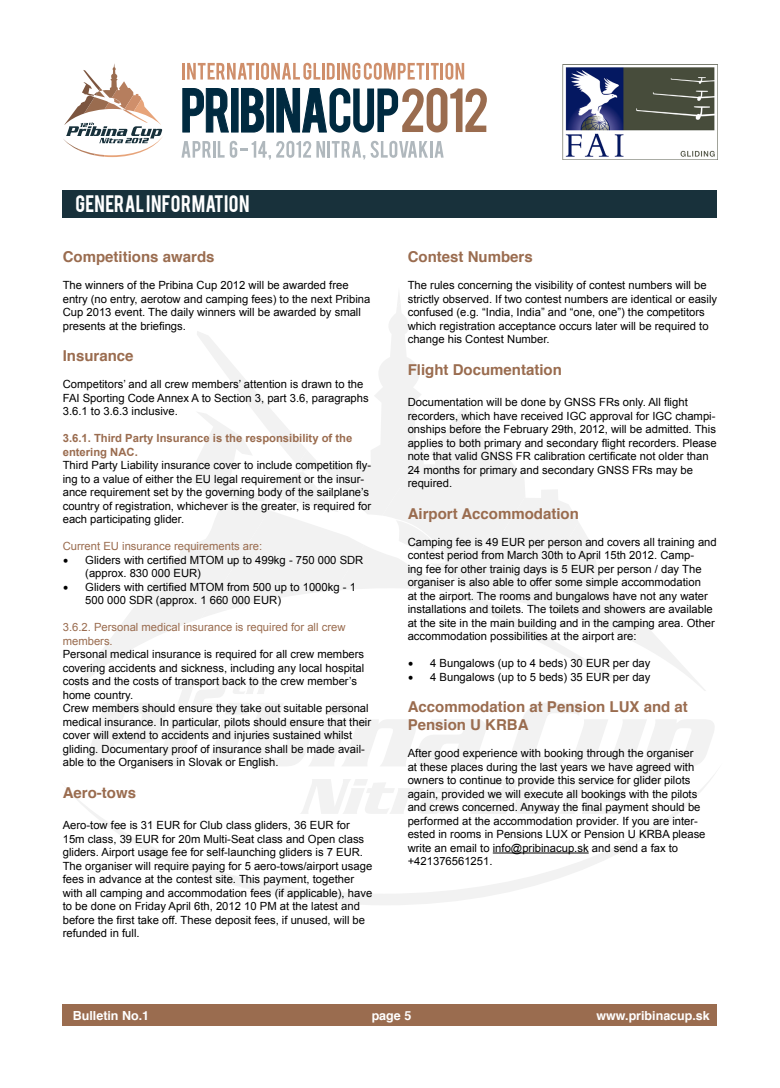
<style>
.page{position:relative;width:780px;height:1088px;background:#fff}
.page>*{position:absolute;margin:0;border:0;box-sizing:border-box;transform-origin:0 0}
.t1{font:18.75px "Bebas";letter-spacing:.02em;color:#fff}
.t2{font:700 15px/18px "Helvetica";color:#9a6c4f}
.t3{font:700 12.5px "Helvetica";color:#fff}
.t4{font:11.25px/13.5px "Arial";color:#000}
.t5{font:11.25px/13.5px "Arial";color:#9a6c4f}
.t6{font:700 11.25px/13.5px "Arial";color:#9a6c4f}
.s1{font-family:"Minion Pro";font-size:15px}
</style>
<div class="page">
<svg style="left:82px;top:703px;width:632px;height:63px;fill:#f2f2f2"></svg>
<svg style="left:331px;top:763px;width:384px;height:142px"></svg>
<svg style="left:71px;top:563px;width:104px;height:129px"></svg>
<svg style="left:68px;top:779px;width:390px;height:124px"></svg>
<svg style="left:470px;top:779px;width:158px;height:35px"></svg>
<svg style="left:175px;top:294px;width:531px;height:413px"></svg>
<img style="left:562px;top:64px;width:155px;height:96px">
<svg style="left:63px;top:63px;width:100px;height:94px"></svg>
<hr style="left:182px;top:63px;width:3px;height:17px;background:#cf8f6b">
<svg style="left:187px;top:63px;width:67px;height:17px"></svg>
<hr style="left:256px;top:63px;width:3px;height:17px;background:#cf8f6b">
<svg style="left:261px;top:63px;width:163px;height:17px"></svg>
<hr style="left:426px;top:63px;width:3px;height:17px;background:#cf8f6b">
<svg style="left:431px;top:63px;width:7px;height:17px"></svg>
<hr style="left:440px;top:63px;width:3px;height:17px;background:#cf8f6b">
<svg style="left:445px;top:63px;width:19px;height:17px"></svg>
<svg style="left:182px;top:88px;width:47px;height:45px"></svg>
<div style="left:231px;top:88px;width:7px;height:44px;background:#002a40"></div>
<svg style="left:241px;top:88px;width:23px;height:45px"></svg>
<div style="left:266px;top:88px;width:8px;height:44px;background:#002a40;border:1px solid #002a40"></div>
<svg style="left:276px;top:87px;width:211px;height:46px"></svg>
<svg style="left:181px;top:141px;width:43px;height:17px"></svg>
<svg style="left:230px;top:141px;width:95px;height:18px"></svg>
<hr style="left:327px;top:141px;width:3px;height:17px;background:#b0b8bd">
<svg style="left:332px;top:141px;width:111px;height:18px"></svg>
<div style="left:63px;top:1004px;width:654px;height:21px;background:#9a6c4f"></div>
<div style="left:63px;top:190px;width:654px;height:28px;background:#18313b"></div>
<hr style="left:493px;top:852px;width:95px;height:1px;background:#000">
<h1 class="t1" style="left:75px;top:190px;width:176px">GENERAL INFORMATION</h1>
<h2 class="t2" style="left:63px;top:248px;width:153px">Competitions awards</h2>
<p class="t4" style="left:63px;top:279px;width:309px">The winners of the Pribina Cup 2012 will be awarded free entry (no entry, aerotow and camping fees) to the next Pribina Cup 2013 event. The daily winners will be awarded by small presents at the briefings.</p>
<h2 class="t2" style="left:63px;top:347px;width:72px">Insurance</h2>
<p class="t4" style="left:63px;top:378px;width:307px">Competitors’ and all crew members’ attention is drawn to the<br>FAI Sporting Code Annex A to Section 3, part 3.6, paragraphs<br>3.6.1 to 3.6.3 inclusive.</p>
<p class="t6" style="left:63px;top:432px;width:291px">3.6.1. Third Party Insurance is the responsibility of the entering NAC.</p>
<p class="t4" style="left:63px;top:459px;width:310px">Third Party Liability insurance cover to include competition fly&shy;ing to a value of either the EU legal requirement or the insur&shy;ance requirement set by the governing body of the sailplane’s country of registration, whichever is the greater, is required for each participating glider.</p>
<p class="t5" style="left:63px;top:540px;width:201px">Current EU insurance requirements are:</p>
<p class="t4" style="left:85px;top:553px;width:280px;text-indent:-23px"><span class="s1">•</span> Gliders with certified MTOM up to 499kg - 750 000 SDR (approx. 830 000 EUR)</p>
<p class="t4" style="left:85px;top:580px;width:272px;text-indent:-23px"><span class="s1">•</span> Gliders with certified MTOM from 500 up to 1000kg - 1<br>500 000 SDR (approx. 1 660 000 EUR)</p>
<p class="t5" style="left:63px;top:621px;width:284px">3.6.2. Personal medical insurance is required for all crew members.</p>
<p class="t4" style="left:63px;top:648px;width:310px">Personal medical insurance is required for all crew members covering accidents and sickness, including any local hospital costs and the costs of transport back to the crew member’s home country.<br>Crew members should ensure they take out suitable personal medical insurance. In particular, pilots should ensure that their cover will extend to accidents and injuries sustained whilst gliding. Documentary proof of insurance shall be made avail&shy;able to the Organisers in Slovak or English.</p>
<h2 class="t2" style="left:63px;top:784px;width:75px">Aero-tows</h2>
<p class="t4" style="left:63px;top:819px;width:311px">Aero-tow fee is 31 EUR for Club class gliders, 36 EUR for 15m class, 39 EUR for 20m Multi-Seat class and Open class gliders. Airport usage fee for self-launching gliders is 7 EUR.<br>The organiser will require paying for 5 aero-tows/airport usage fees in advance at the contest site. This payment, together with all camping and accommodation fees (if applicable), have to be done on Friday April 6th, 2012 10 PM at the latest and before the first take off. These deposit fees, if unused, will be refunded in full.</p>
<h2 class="t2" style="left:407px;top:248px;width:127px">Contest Numbers</h2>
<p class="t4" style="left:407px;top:279px;width:311px">The rules concerning the visibility of contest numbers will be strictly observed. If two contest numbers are identical or easily confused (e.g. “India, India” and “one, one”) the competitors which registration acceptance occurs later will be required to change his Contest Number.</p>
<h2 class="t2" style="left:407px;top:361px;width:156px">Flight Documentation</h2>
<p class="t4" style="left:407px;top:396px;width:310px">Documentation will be done by GNSS FRs only. All flight recorders, which have received IGC approval for IGC champi&shy;onships before the February 29th, 2012, will be admitted. This applies to both primary and secondary flight recorders. Please note that valid GNSS FR calibration certificate not older than 24 months for primary and secondary GNSS FRs may be required.</p>
<h2 class="t2" style="left:407px;top:505px;width:173px">Airport Accommodation</h2>
<p class="t4" style="left:407px;top:535px;width:310px">Camping fee is 49 EUR per person and covers all training and contest period from March 30th to April 15th 2012. Camp-<br>ing fee for other trainig days is 5 EUR per person / day The organiser is also able to offer some simple accommodation<br>at the airport. The rooms and bungalows have not any water installations and toilets. The toilets and showers are available at the site in the main building and in the camping area. Other accommodation possibilities at the airport are:</p>
<p class="t4" style="left:407px;top:657px;width:244px"><span class="s1">•</span> 4 Bungalows (up to 4 beds) 30 EUR per day</p>
<p class="t4" style="left:407px;top:670px;width:244px"><span class="s1">•</span> 4 Bungalows (up to 5 beds) 35 EUR per day</p>
<h2 class="t2" style="left:407px;top:698px;width:282px">Accommodation at Pension LUX and at<br>Pension U KRBA</h2>
<p class="t4" style="left:407px;top:747px;width:299px">After good experience with booking through the organiser at these places during the last years we have agreed with owners to continue to provide this service for glider pilots again, provided we will execute all bookings with the pilots and crews concerned. Anyway the final payment should be performed at the accommodation provider. If you are inter&shy;ested in rooms in Pensions LUX or Pension U KRBA please write an email to info@pribinacup.sk and send a fax to +421376561251.</p>
<p class="t3" style="left:73px;top:1005px;width:78px">Bulletin No.1</p>
<p class="t3" style="left:371px;top:1005px;width:41px">page 5</p>
<p class="t3" style="left:596px;top:1005px;width:115px">www.pribinacup.sk</p>
</div>
